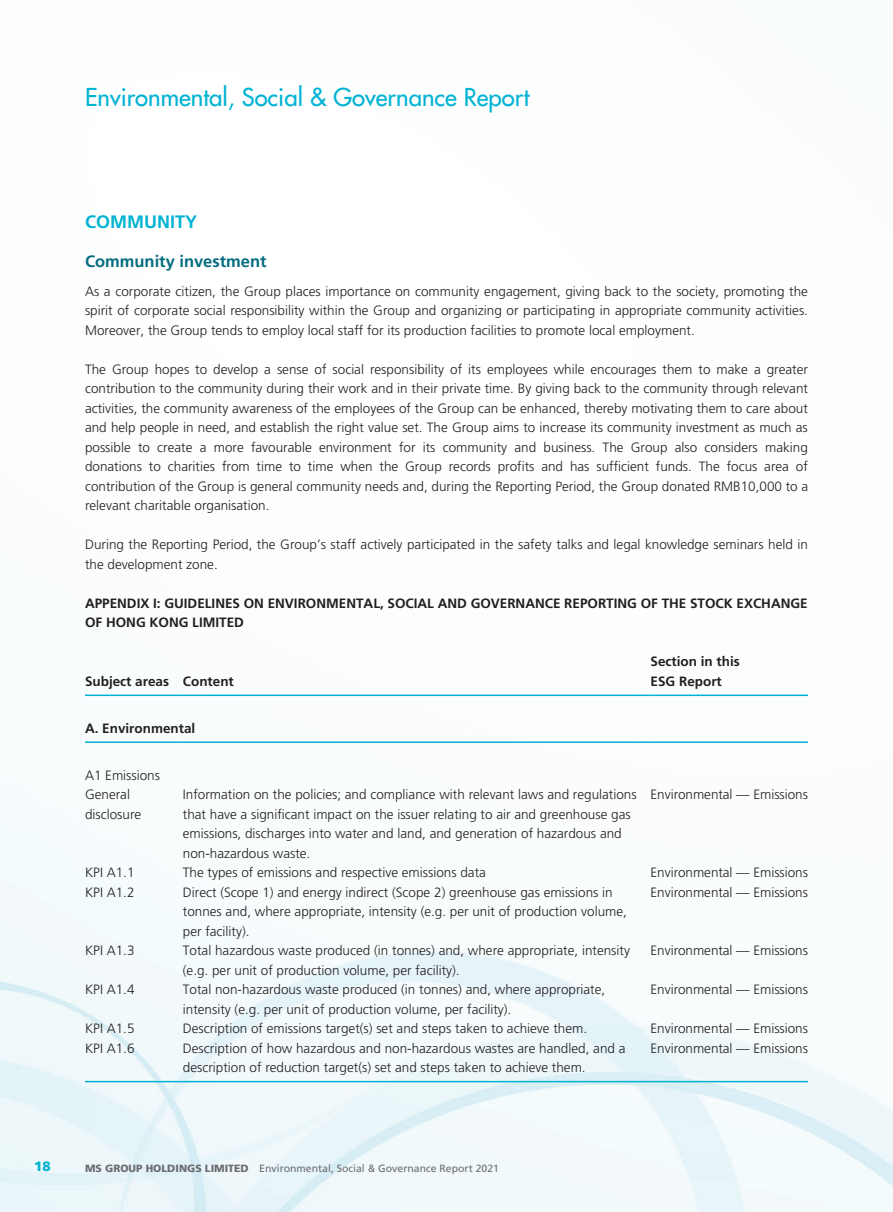
<style>
.page{position:relative;width:893px;height:1212px;background:#fff}
.page>*{position:absolute;margin:0;border:0;box-sizing:border-box;transform-origin:0 0}
.t1{font:500 24px "Futura Std";color:#00b3d3}
.t2{font:700 18px "Frutiger LT Std";color:#00b3d3}
.t3{font:700 16.5px "Frutiger LT Std";color:#046c7f}
.t4{font:300 13.5px/19.5px "Frutiger LT Std";color:#231f20}
.t5{font:700 13.5px/19.5px "Frutiger LT Std";color:#231f20}
.t6{font:900 13.5px "Frutiger LT Std";color:#00b3d3}
.t7{font:10.5px "Frutiger LT Std";color:#6c6d70}
.s1{font-weight:900}
</style>
<div class="page">
<hr style="left:85px;top:741px;width:98px;height:2px;background:#00b3d3">
<hr style="left:183px;top:741px;width:455px;height:2px;background:#00b3d3">
<svg style="left:638px;top:741px;width:13px;height:2px"></svg>
<hr style="left:651px;top:741px;width:157px;height:2px;background:#00b3d3">
<hr style="left:85px;top:1081px;width:98px;height:1px;background:#00b3d3">
<hr style="left:183px;top:1081px;width:455px;height:1px;background:#00b3d3">
<svg style="left:638px;top:1081px;width:13px;height:1px"></svg>
<hr style="left:651px;top:1081px;width:157px;height:1px;background:#00b3d3">
<hr style="left:85px;top:694px;width:98px;height:2px;background:#00b3d3">
<hr style="left:183px;top:694px;width:455px;height:2px;background:#00b3d3">
<svg style="left:638px;top:694px;width:13px;height:2px"></svg>
<hr style="left:651px;top:694px;width:157px;height:2px;background:#00b3d3">
<h1 class="t1" style="left:85px;top:82px;width:446px">Environmental, Social &amp; Governance Report</h1>
<h2 class="t2" style="left:85px;top:211px;width:113px">COMMUNITY</h2>
<p class="t3" style="left:85px;top:251px;width:183px">Community investment</p>
<p class="t4" style="left:85px;top:282px;width:724px;text-align:justify">As a corporate citizen, the Group places importance on community engagement, giving back to the society, promoting the spirit of corporate social responsibility within the Group and organizing or participating in appropriate community activities.<br>Moreover, the Group tends to employ local staff for its production facilities to promote local employment.</p>
<p class="t4" style="left:85px;top:360px;width:725px;text-align:justify">The Group hopes to develop a sense of social responsibility of its employees while encourages them to make a greater contribution to the community during their work and in their private time. By giving back to the community through relevant activities, the community awareness of the employees of the Group can be enhanced, thereby motivating them to care about and help people in need, and establish the right value set. The Group aims to increase its community investment as much as possible to create a more favourable environment for its community and business. The Group also considers making donations to charities from time to time when the Group records profits and has sufficient funds. The focus area of contribution of the Group is general community needs and, during the Reporting Period, the Group donated RMB10,000 to a relevant charitable organisation.</p>
<p class="t4" style="left:85px;top:535px;width:724px">During the Reporting Period, the Group’s staff actively participated in the safety talks and legal knowledge seminars held in the development zone.</p>
<p class="t5" style="left:85px;top:593px;width:724px">APPENDIX I: GUIDELINES ON ENVIRONMENTAL, SOCIAL AND GOVERNANCE REPORTING OF THE STOCK EXCHANGE<br>OF HONG KONG LIMITED</p>
<p class="t5" style="left:85px;top:671px;width:150px">Subject areas Content</p>
<p class="t5" style="left:651px;top:652px;width:91px">Section in this<br>ESG Report</p>
<p class="t5" style="left:85px;top:718px;width:112px">A. Environmental</p>
<p class="t4" style="left:85px;top:765px;width:77px">A1 Emissions<br>General disclosure</p>
<p class="t4" style="left:183px;top:785px;width:455px">Information on the policies; and compliance with relevant laws and regulations that have a significant impact on the issuer relating to air and greenhouse gas emissions, discharges into water and land, and generation of hazardous and non-hazardous waste.</p>
<p class="t4" style="left:651px;top:785px;width:159px">Environmental — Emissions</p>
<p class="t4" style="left:85px;top:863px;width:51px">KPI A1.1</p>
<p class="t4" style="left:183px;top:863px;width:305px">The types of emissions and respective emissions data</p>
<p class="t4" style="left:651px;top:863px;width:159px">Environmental — Emissions</p>
<p class="t4" style="left:85px;top:882px;width:51px">KPI A1.2</p>
<p class="t4" style="left:183px;top:882px;width:446px">Direct (Scope 1) and energy indirect (Scope 2) greenhouse gas emissions in tonnes and, where appropriate, intensity (e.g. per unit of production volume, per facility).</p>
<p class="t4" style="left:651px;top:882px;width:159px">Environmental — Emissions</p>
<p class="t4" style="left:85px;top:941px;width:51px">KPI A1.3</p>
<p class="t4" style="left:183px;top:941px;width:449px">Total hazardous waste produced (in tonnes) and, where appropriate, intensity (e.g. per unit of production volume, per facility).</p>
<p class="t4" style="left:651px;top:941px;width:159px">Environmental — Emissions</p>
<p class="t4" style="left:85px;top:980px;width:51px">KPI A1.4</p>
<p class="t4" style="left:183px;top:980px;width:424px">Total non-hazardous waste produced (in tonnes) and, where appropriate, intensity (e.g. per unit of production volume, per facility).</p>
<p class="t4" style="left:651px;top:980px;width:159px">Environmental — Emissions</p>
<p class="t4" style="left:85px;top:1019px;width:51px">KPI A1.5</p>
<p class="t4" style="left:183px;top:1019px;width:406px">Description of emissions target(s) set and steps taken to achieve them.</p>
<p class="t4" style="left:651px;top:1019px;width:159px">Environmental — Emissions</p>
<p class="t4" style="left:85px;top:1038px;width:51px">KPI A1.6</p>
<p class="t4" style="left:183px;top:1038px;width:444px">Description of how hazardous and non-hazardous wastes are handled, and a description of reduction target(s) set and steps taken to achieve them.</p>
<p class="t4" style="left:651px;top:1038px;width:159px">Environmental — Emissions</p>
<p class="t6" style="left:34px;top:1158px;width:18px">18</p>
<p class="t7" style="left:85px;top:1162px;width:415px"><span class="s1">MS GROUP HOLDINGS LIMITED</span> Environmental, Social &amp; Governance Report 2021</p>
</div>
